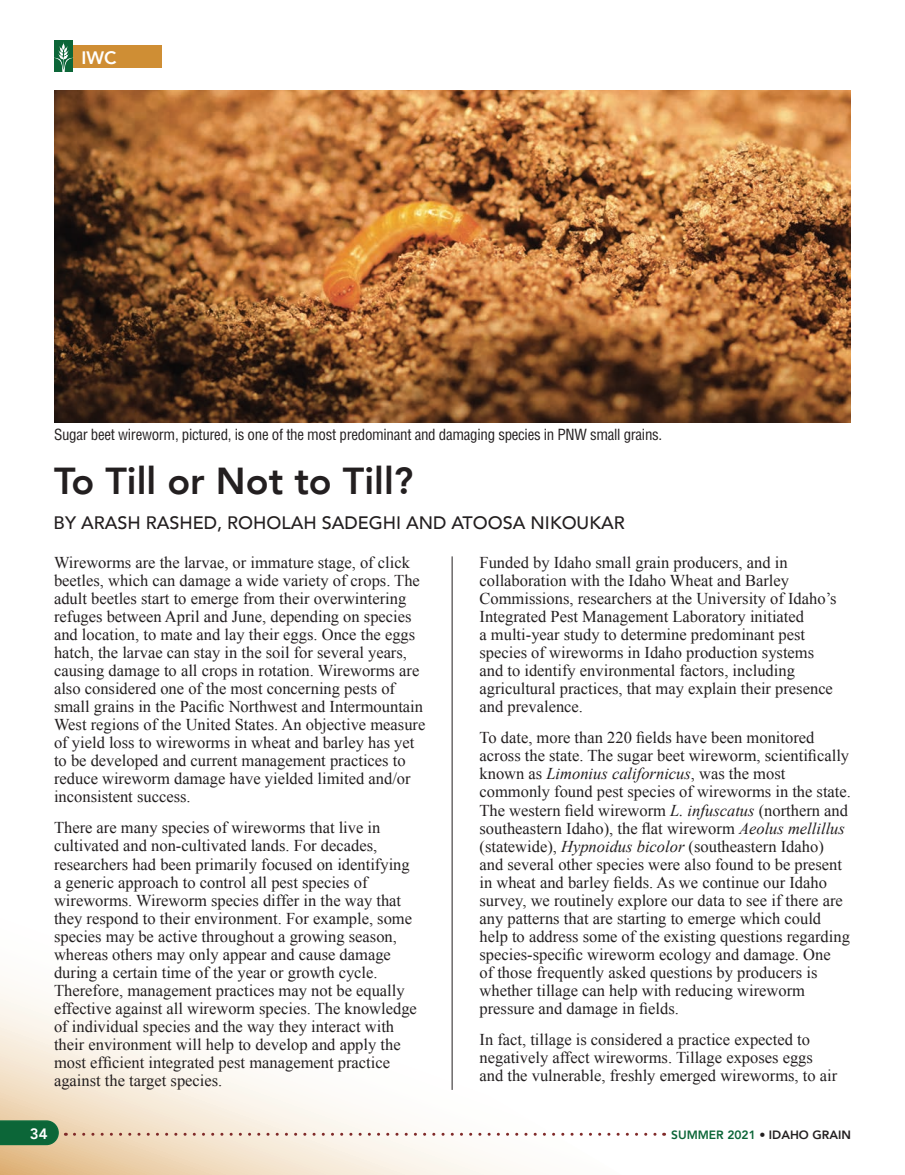
<style>
.page{position:relative;width:905px;height:1175px;background:#fff}
.page>*{position:absolute;margin:0;border:0;box-sizing:border-box;transform-origin:0 0}
.t1{font:800 37.5px "Avenir";color:#231f20}
.t2{font:500 18px "Avenir";color:#231f20}
.t3{font:800 18px "Avenir";color:#fff}
.t4{font:16.5px/18px "Times New Roman";color:#231f20}
.t5{font:condensed 15px "Helvetica LT Std";letter-spacing:-.02em;color:#231f20}
.t6{font:800 15px "Avenir";color:#fff}
.t7{font:800 12px "Avenir";color:#231f20}
.s1{font-style:italic}
.s2{color:#0c6638}
</style>
<div class="page">
<svg style="left:0;top:805px;width:620px;height:369px"></svg>
<div style="left:63px;top:46px;width:99px;height:22px;background:#cf8e34"></div>
<div style="left:54px;top:40px;width:19px;height:32px;background:#0c6638"></div>
<svg style="left:54px;top:42px;width:19px;height:30px"></svg>
<svg style="left:0;top:1119px;width:66px;height:26px;background:#367a4e"></svg>
<svg style="left:74px;top:1132px;width:590px;height:3px"></svg>
<hr style="left:452px;top:556px;width:1px;height:533px;background:#231f20">
<img style="left:54px;top:91px;width:796px;height:332px">
<p class="t3" style="left:81px;top:43px;width:36px">IWC</p>
<p class="t5" style="left:54px;top:425px;width:609px">Sugar beet wireworm, pictured, is one of the most predominant and damaging species in PNW small grains.</p>
<h1 class="t1" style="left:54px;top:452px;width:361px">To Till or Not to Till?</h1>
<p class="t2" style="left:54px;top:507px;width:572px">BY ARASH RASHED, ROHOLAH SADEGHI AND ATOOSA NIKOUKAR</p>
<p class="t4" style="left:54px;top:553px;width:373px">Wireworms are the larvae, or immature stage, of click beetles, which can damage a wide variety of crops. The adult beetles start to emerge from their overwintering refuges between April and June, depending on species and location, to mate and lay their eggs. Once the eggs hatch, the larvae can stay in the soil for several years, causing damage to all crops in rotation. Wireworms are also considered one of the most concerning pests of small grains in the Pacific Northwest and Intermountain West regions of the United States. An objective measure of yield loss to wireworms in wheat and barley has yet to be developed and current management practices to reduce wireworm damage have yielded limited and/or inconsistent success.</p>
<p class="t4" style="left:54px;top:818px;width:364px">There are many species of wireworms that live in cultivated and non-cultivated lands. For decades, researchers had been primarily focused on identifying a generic approach to control all pest species of wireworms. Wireworm species differ in the way that they respond to their environment. For example, some species may be active throughout a growing season, whereas others may only appear and cause damage during a certain time of the year or growth cycle.<br>Therefore, management practices may not be equally effective against all wireworm species. The knowledge of individual species and the way they interact with their environment will help to develop and apply the most efficient integrated pest management practice against the target species.</p>
<p class="t4" style="left:479px;top:553px;width:358px">Funded by Idaho small grain producers, and in collaboration with the Idaho Wheat and Barley Commissions, researchers at the University of Idaho’s Integrated Pest Management Laboratory initiated<br>a multi-year study to determine predominant pest species of wireworms in Idaho production systems and to identify environmental factors, including agricultural practices, that may explain their presence and prevalence.</p>
<p class="t4" style="left:479px;top:728px;width:373px">To date, more than 220 fields have been monitored across the state. The sugar beet wireworm, scientifically known as <span class="s1">Limonius californicus</span>, was the most commonly found pest species of wireworms in the state.<br>The western field wireworm <span class="s1">L. infuscatus</span> (northern and southeastern Idaho), the flat wireworm <span class="s1">Aeolus mellillus </span>(statewide), <span class="s1">Hypnoidus bicolor</span> (southeastern Idaho) and several other species were also found to be present in wheat and barley fields. As we continue our Idaho survey, we routinely explore our data to see if there are any patterns that are starting to emerge which could help to address some of the existing questions regarding species-specific wireworm ecology and damage. One<br>of those frequently asked questions by producers is whether tillage can help with reducing wireworm pressure and damage in fields.</p>
<p class="t4" style="left:479px;top:1030px;width:359px">In fact, tillage is considered a practice expected to negatively affect wireworms. Tillage exposes eggs and the vulnerable, freshly emerged wireworms, to air</p>
<p class="t6" style="left:30px;top:1121px;width:19px">34</p>
<p class="t7" style="left:671px;top:1125px;width:181px"><span class="s2">SUMMER 2021</span> • IDAHO GRAIN</p>
</div>
